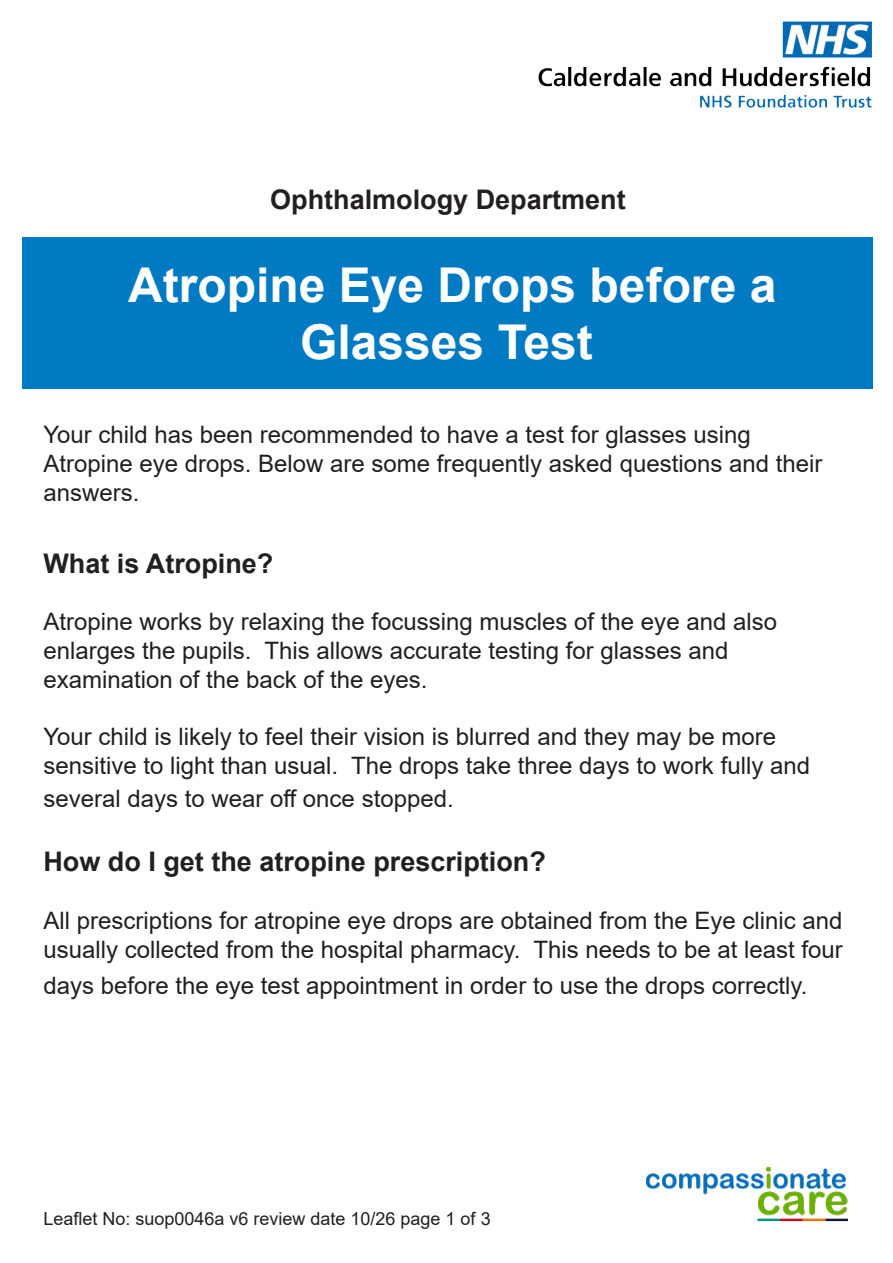
<style>
.page{position:relative;width:893px;height:1263px;background:#fff}
.page>*{position:absolute;margin:0;border:0;box-sizing:border-box;transform-origin:0 0}
.t1{font:700 48px/57.6px "Arial";color:#fff;text-align:center}
.t2{font:700 27px "Arial";color:#231f20}
.t3{font:24px/28.8px "Arial";color:#231f20}
.t4{font:18px "Arial";color:#231f20}
</style>
<div class="page">
<div style="left:23px;top:238px;width:850px;height:151px;background:#007ac2"></div>
<img style="left:646px;top:1166px;width:202px;height:56px">
<img style="left:538px;top:21px;width:334px;height:86px">
<p class="t2" style="left:270px;top:181px;width:357px">Ophthalmology Department</p>
<p class="t1" style="left:128px;top:256px;width:650px">Atropine Eye Drops before a<br>Glasses Test</p>
<p class="t3" style="left:43px;top:420px;width:709px">Your child has been recommended to have a test for glasses using</p>
<p class="t3" style="left:43px;top:449px;width:781px">Atropine eye drops. Below are some frequently asked questions and their answers.</p>
<p class="t2" style="left:43px;top:544px;width:232px">What is Atropine?</p>
<p class="t3" style="left:43px;top:607px;width:735px">Atropine works by relaxing the focussing muscles of the eye and also enlarges the pupils. This allows accurate testing for glasses and examination of the back of the eyes.</p>
<p class="t3" style="left:43px;top:722px;width:768px">Your child is likely to feel their vision is blurred and they may be more sensitive to light than usual. The drops take three days to work fully and</p>
<p class="t3" style="left:43px;top:783px;width:412px">several days to wear off once stopped.</p>
<p class="t2" style="left:43px;top:843px;width:504px">How do I get the atropine prescription?</p>
<p class="t3" style="left:43px;top:906px;width:801px">All prescriptions for atropine eye drops are obtained from the Eye clinic and usually collected from the hospital pharmacy. This needs to be at least four</p>
<p class="t3" style="left:43px;top:971px;width:765px">days before the eye test appointment in order to use the drops correctly.</p>
<p class="t4" style="left:43px;top:1206px;width:449px">Leaflet No: suop0046a v6 review date 10/26 page 1 of 3</p>
</div>
